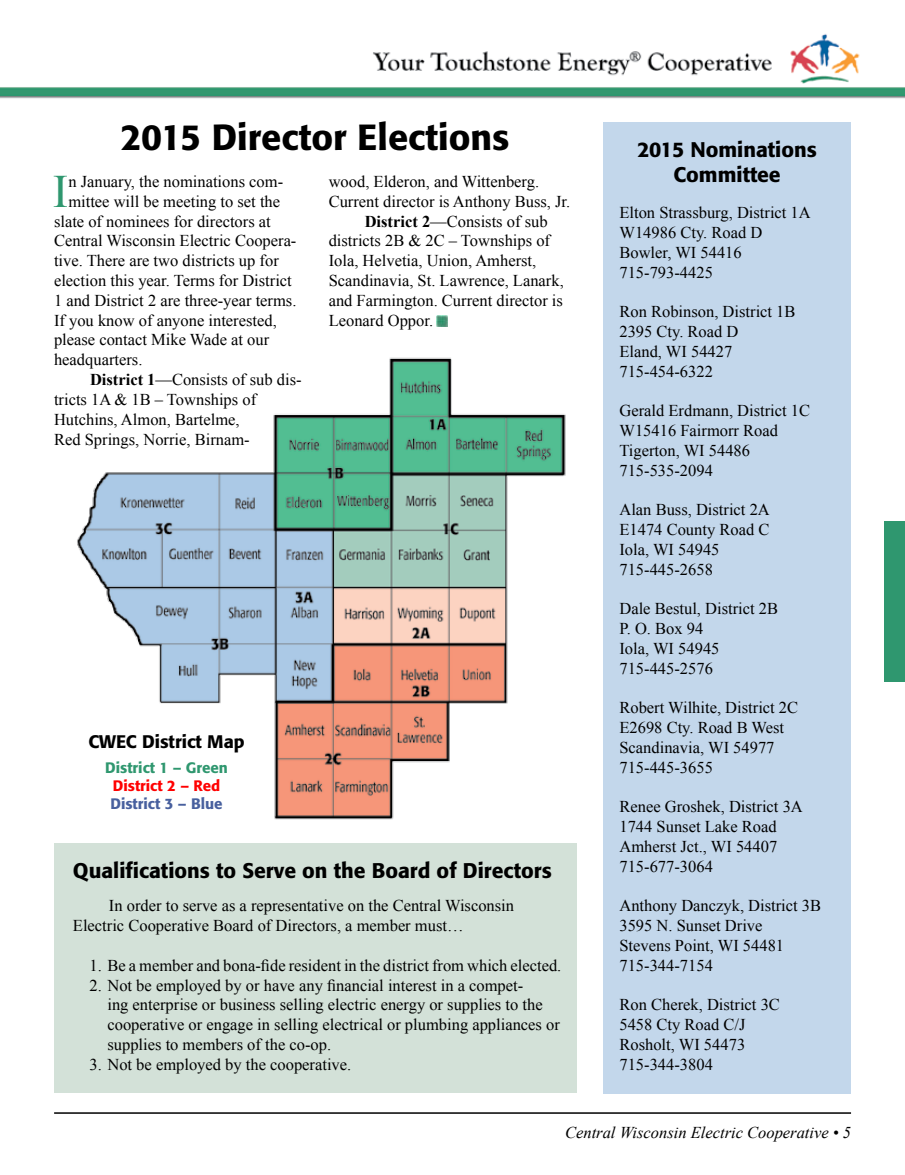
<style>
.page{position:relative;width:905px;height:1175px;background:#fff}
.page>*{position:absolute;margin:0;border:0;box-sizing:border-box;transform-origin:0 0}
.t1{font:46.35px "Times New Roman";color:#2f976f}
.t2{font:500 36px "Formata";color:#000}
.t3{font:500 21px/25.2px "Formata";color:#000;text-align:center}
.t4{font:500 18px "Formata";color:#000}
.t5{font:16.5px/19.8px "Times New Roman";color:#000}
.t6{font:italic 16.5px "Times New Roman";color:#000}
.t7{font:500 15px/18px "Formata";color:#2f976f;text-align:center}
.s1{font-weight:700}
.s2{color:#f00}
.s3{color:#48609e}
</style>
<div class="page">
<div style="left:54px;top:843px;width:522px;height:250px;background:#d3e1d8"></div>
<div style="left:603px;top:121px;width:247px;height:972px;background:#c3d7eb"></div>
<hr style="left:54px;top:1112px;width:797px;height:1px;background:#000">
<div style="left:884px;top:521px;width:20px;height:160px;background:#2f976f"></div>
<img style="left:0;top:34px;width:904px;height:88px">
<img style="left:77px;top:357px;width:489px;height:463px">
<svg style="left:436px;top:315px;width:11px;height:11px"></svg>
<p class="t2" style="left:121px;top:115px;width:390px">2015 Director Elections</p>
<p class="t5" style="left:328px;top:171px;width:212px">wood, Elderon, and Wittenberg.</p>
<p class="t5" style="left:328px;top:191px;width:243px">Current director is Anthony Buss, Jr.</p>
<p class="t5" style="left:365px;top:211px;width:184px"><span class="s1">District 2</span>—Consists of sub</p>
<p class="t5" style="left:328px;top:231px;width:223px">districts 2B &amp; 2C – Townships of</p>
<p class="t5" style="left:328px;top:250px;width:209px">Iola, Helvetia, Union, Amherst,</p>
<p class="t5" style="left:328px;top:270px;width:237px">Scandinavia, St. Lawrence, Lanark,</p>
<p class="t5" style="left:328px;top:290px;width:236px">and Farmington. Current director is</p>
<p class="t5" style="left:328px;top:310px;width:106px">Leonard Oppor.</p>
<p class="t1" style="left:53px;top:160px;width:17px">I</p>
<p class="t5" style="left:68px;top:171px;width:216px">n January, the nominations com-</p>
<p class="t5" style="left:68px;top:191px;width:213px">mittee will be meeting to set the</p>
<p class="t5" style="left:54px;top:211px;width:218px">slate of nominees for directors at</p>
<p class="t5" style="left:54px;top:231px;width:244px">Central Wisconsin Electric Coopera-</p>
<p class="t5" style="left:54px;top:250px;width:226px">tive. There are two districts up for</p>
<p class="t5" style="left:54px;top:270px;width:239px">election this year. Terms for District</p>
<p class="t5" style="left:54px;top:290px;width:244px">1 and District 2 are three-year terms.</p>
<p class="t5" style="left:54px;top:310px;width:224px">If you know of anyone interested,</p>
<p class="t5" style="left:54px;top:330px;width:217px">please contact Mike Wade at our</p>
<p class="t5" style="left:54px;top:349px;width:90px">headquarters.</p>
<p class="t5" style="left:90px;top:369px;width:213px"><span class="s1">District 1</span>—Consists of sub dis-</p>
<p class="t5" style="left:54px;top:389px;width:204px">tricts 1A &amp; 1B – Townships of</p>
<p class="t5" style="left:54px;top:409px;width:187px">Hutchins, Almon, Bartelme,</p>
<p class="t5" style="left:54px;top:429px;width:197px">Red Springs, Norrie, Birnam-</p>
<p class="t4" style="left:88px;top:730px;width:158px">CWEC District Map</p>
<p class="t7" style="left:105px;top:758px;width:124px">District 1 – Green<br><span class="s2">District 2 – Red<br></span><span class="s3">District 3 – Blue</span></p>
<p class="t3" style="left:73px;top:858px;width:480px">Qualifications to Serve on the Board of Directors</p>
<p class="t5" style="left:73px;top:895px;width:442px;text-indent:36px">In order to serve as a representative on the Central Wisconsin<br>Electric Cooperative Board of Directors, a member must…</p>
<p class="t5" style="left:89px;top:955px;width:473px">1. Be a member and bona-fide resident in the district from which elected.</p>
<p class="t5" style="left:107px;top:975px;width:454px;text-indent:-18px">2. Not be employed by or have any financial interest in a compet-<br>ing enterprise or business selling electric energy or supplies to the cooperative or engage in selling electrical or plumbing appliances or supplies to members of the co-op.</p>
<p class="t5" style="left:89px;top:1054px;width:263px">3. Not be employed by the cooperative.</p>
<p class="t3" style="left:637px;top:137px;width:181px">2015 Nominations<br>Committee</p>
<p class="t5" style="left:619px;top:202px;width:193px">Elton Strassburg, District 1A<br>W14986 Cty. Road D<br>Bowler, WI 54416<br>715-793-4425</p>
<p class="t5" style="left:619px;top:301px;width:178px">Ron Robinson, District 1B<br>2395 Cty. Road D<br>Eland, WI 54427<br>715-454-6322</p>
<p class="t5" style="left:619px;top:400px;width:192px">Gerald Erdmann, District 1C<br>W15416 Fairmorr Road<br>Tigerton, WI 54486<br>715-535-2094</p>
<p class="t5" style="left:619px;top:499px;width:152px">Alan Buss, District 2A<br>E1474 County Road C<br>Iola, WI 54945<br>715-445-2658</p>
<p class="t5" style="left:619px;top:598px;width:160px">Dale Bestul, District 2B<br>P. O. Box 94<br>Iola, WI 54945<br>715-445-2576</p>
<p class="t5" style="left:619px;top:697px;width:180px">Robert Wilhite, District 2C<br>E2698 Cty. Road B West<br>Scandinavia, WI 54977<br>715-445-3655</p>
<p class="t5" style="left:619px;top:796px;width:185px">Renee Groshek, District 3A<br>1744 Sunset Lake Road<br>Amherst Jct., WI 54407<br>715-677-3064</p>
<p class="t5" style="left:619px;top:895px;width:203px">Anthony Danczyk, District 3B<br>3595 N. Sunset Drive<br>Stevens Point, WI 54481<br>715-344-7154</p>
<p class="t5" style="left:619px;top:994px;width:162px">Ron Cherek, District 3C<br>5458 Cty Road C/J<br>Rosholt, WI 54473<br>715-344-3804</p>
<p class="t6" style="left:565px;top:1121px;width:287px">Central Wisconsin Electric Cooperative • 5</p>
</div>
